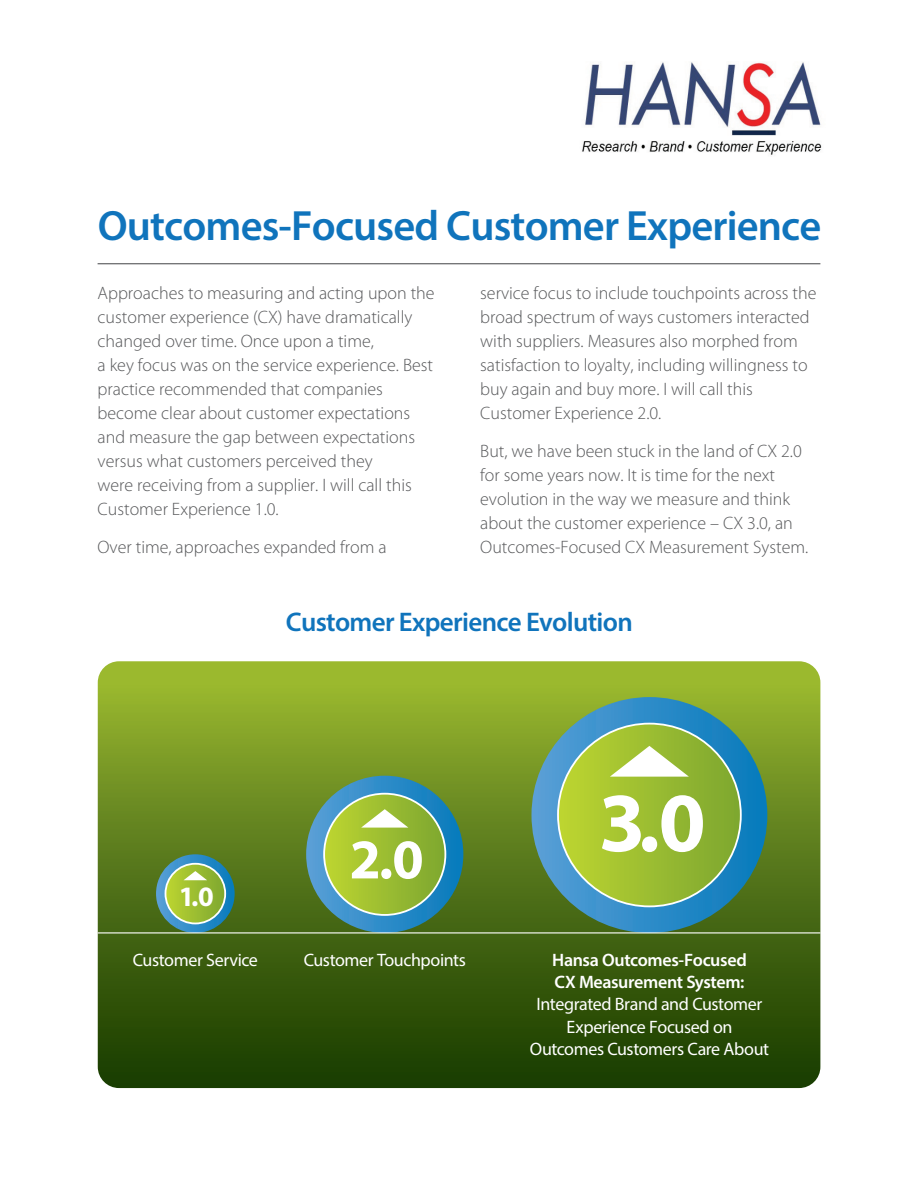
<style>
.page{position:relative;width:918px;height:1188px;background:#fff}
.page>*{position:absolute;margin:0;border:0;box-sizing:border-box;transform-origin:0 0}
.t1{font:700 84.6px "Myriad Pro";color:#fff}
.t2{font:700 56.4px "Myriad Pro";color:#fff}
.t3{font:600 42.45px "Myriad Pro";letter-spacing:-.02em;color:#1074bc}
.t4{font:700 28.2px "Myriad Pro";color:#fff}
.t5{font:600 27px "Myriad Pro";letter-spacing:-.025em;color:#1074bc}
.t6{font:300 18px/24px "Myriad Pro";color:#57585a}
.t7{font:18px/22.4px "Myriad Pro";letter-spacing:-.02em;color:#fff;text-align:center}
.t8{font:600 18px/22.4px "Myriad Pro";letter-spacing:-.02em;color:#fff}
</style>
<div class="page">
<svg style="left:98px;top:661px;width:722px;height:427px;background:#537417"></svg>
<hr style="left:98px;top:263px;width:722px;height:1px;background:#57585a">
<svg style="left:306px;top:776px;width:157px;height:156px;background:#72a464"></svg>
<svg style="left:156px;top:854px;width:79px;height:78px;background:#71a268"></svg>
<svg style="left:531px;top:697px;width:236px;height:235px;background:#70a461"></svg>
<svg style="left:610px;top:746px;width:79px;height:31px"></svg>
<img style="left:582px;top:62px;width:240px;height:93px">
<hr style="left:98px;top:932px;width:722px;height:1px;background:#fff">
<h3 class="t3" style="left:98px;top:199px;width:725px">Outcomes-Focused Customer Experience</h3>
<p class="t6" style="left:98px;top:281px;width:339px">Approaches to measuring and acting upon the customer experience (CX) have dramatically changed over time. Once upon a time,<br>a key focus was on the service experience. Best practice recommended that companies become clear about customer expectations and measure the gap between expectations versus what customers perceived they<br>were receiving from a supplier. I will call this Customer Experience 1.0.</p>
<p class="t6" style="left:98px;top:535px;width:291px">Over time, approaches expanded from a</p>
<p class="t6" style="left:480px;top:281px;width:338px">service focus to include touchpoints across the broad spectrum of ways customers interacted with suppliers. Measures also morphed from satisfaction to loyalty, including willingness to buy again and buy more. I will call this Customer Experience 2.0.</p>
<p class="t6" style="left:480px;top:439px;width:330px">But, we have been stuck in the land of CX 2.0 for some years now. It is time for the next evolution in the way we measure and think about the customer experience – CX 3.0, an Outcomes-Focused CX Measurement System.</p>
<h3 class="t5" style="left:286px;top:605px;width:349px">Customer Experience Evolution</h3>
<h3 class="t4" style="left:179px;top:878px;width:36px">1.0</h3>
<h2 class="t2" style="left:350px;top:823px;width:76px">2.0</h2>
<h1 class="t1" style="left:599px;top:767px;width:109px">3.0</h1>
<p class="t7" style="left:133px;top:948px;width:127px">Customer Service</p>
<p class="t7" style="left:304px;top:948px;width:164px">Customer Touchpoints</p>
<p class="t8" style="left:552px;top:948px;width:196px">Hansa Outcomes-Focused<br>CX Measurement System:</p>
<p class="t7" style="left:530px;top:993px;width:241px">Integrated Brand and Customer<br>Experience Focused on<br>Outcomes Customers Care About</p>
</div>
